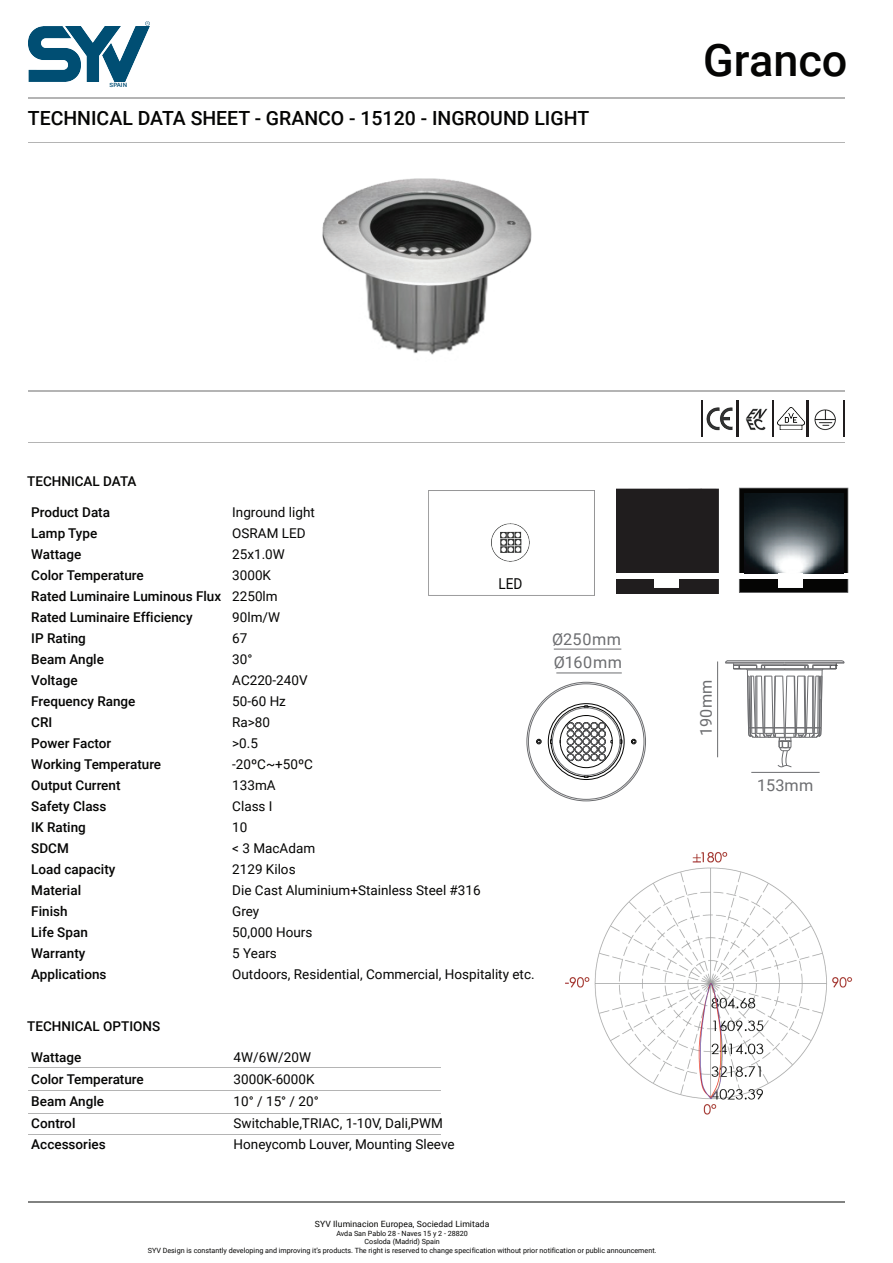
<style>
.page{position:relative;width:893px;height:1263px;background:#fff}
.page>*{position:absolute;margin:0;border:0;box-sizing:border-box;transform-origin:0 0}
.t1{font:500 45px "Roboto";color:#050504}
.t2{font:500 19.5px "Roboto";color:#050504}
.t3{font:16.2px/23.5px "Roboto";letter-spacing:.02em;color:#6c6d70}
.t4{font:15px "Roboto";color:#050504;scale:.91 1}
.t5{font:500 13.5px/21px "Roboto";color:#050504}
.t6{font:13.5px/21px "Roboto";color:#050504}
.t7{font:8.55px "Roboto";letter-spacing:.01em;color:#050504}
.t8{font:7.2px/8.6px "Roboto";color:#050504;text-align:center}
.t9{font:500 5.85px "Roboto";color:#004e74;scale:1.07 1}
</style>
<div class="page">
<img style="left:707px;top:407px;width:26px;height:24px">
<img style="left:777px;top:408px;width:27px;height:21px">
<img style="left:745px;top:408px;width:23px;height:23px">
<img style="left:737px;top:401px;width:1px;height:36px">
<img style="left:772px;top:401px;width:1px;height:36px">
<img style="left:807px;top:401px;width:1px;height:36px">
<img style="left:843px;top:401px;width:1px;height:36px">
<img style="left:701px;top:401px;width:1px;height:36px">
<img style="left:814px;top:409px;width:22px;height:22px">
<img style="left:120px;top:26px;width:30px;height:56px">
<img style="left:80px;top:26px;width:40px;height:56px">
<img style="left:29px;top:26px;width:51px;height:56px">
<svg style="left:146px;top:21px;width:4px;height:4px"></svg>
<img style="left:428px;top:491px;width:167px;height:105px">
<div style="left:617px;top:488px;width:101px;height:105px;background:#201d1e"></div>
<img style="left:617px;top:574px;width:101px;height:5px">
<svg style="left:739px;top:488px;width:109px;height:105px;background:#1b1b1a"></svg>
<img style="left:739px;top:573px;width:109px;height:5px">
<img style="left:744px;top:493px;width:99px;height:80px">
<img style="left:655px;top:574px;width:23px;height:13px">
<img style="left:779px;top:574px;width:23px;height:13px">
<img style="left:322px;top:178px;width:210px;height:177px">
<div style="left:548px;top:703px;width:76px;height:77px;border:1px solid #050504;border-radius:50%"></div>
<svg style="left:550px;top:706px;width:72px;height:72px"></svg>
<svg style="left:536px;top:739px;width:5px;height:5px"></svg>
<svg style="left:631px;top:739px;width:5px;height:5px"></svg>
<hr style="left:725px;top:662px;width:60px;height:1px;background:#6c6d70">
<hr style="left:727px;top:660px;width:115px;height:1px;background:#6c6d70">
<hr style="left:725px;top:663px;width:60px;height:1px;background:#6c6d70">
<svg style="left:733px;top:660px;width:112px;height:107px"></svg>
<hr style="left:554px;top:649px;width:67px;height:1px;background:#6c6d70">
<hr style="left:556px;top:673px;width:66px;height:1px;background:#6c6d70">
<hr style="left:717px;top:661px;width:1px;height:96px;background:#6c6d70">
<hr style="left:751px;top:772px;width:69px;height:1px;background:#6c6d70">
<img style="left:565px;top:852px;width:288px;height:263px">
<img style="left:492px;top:523px;width:37px;height:38px">
<p class="t9" style="left:110px;top:81px;width:18px">SPAIN</p>
<h2 class="t2" style="left:28px;top:105px;width:563px">TECHNICAL DATA SHEET - GRANCO - 15120 - INGROUND LIGHT</h2>
<h1 class="t1" style="left:703px;top:28px;width:146px">Granco</h1>
<p class="t5" style="left:27px;top:470px;width:111px">TECHNICAL DATA</p>
<p class="t5" style="left:31px;top:501px;width:191px">Product Data<br>Lamp Type<br>Wattage<br>Color Temperature<br>Rated Luminaire Luminous Flux<br>Rated Luminaire Efficiency<br>IP Rating<br>Beam Angle<br>Voltage<br>Frequency Range<br>CRI<br>Power Factor<br>Working Temperature<br>Output Current<br>Safety Class<br>IK Rating<br>SDCM<br>Load capacity<br>Material<br>Finish<br>Life Span<br>Warranty<br>Applications</p>
<p class="t5" style="left:27px;top:1015px;width:135px">TECHNICAL OPTIONS</p>
<p class="t5" style="left:31px;top:1046px;width:114px;line-height:21.8px">Wattage<br>Color Temperature<br>Beam Angle<br>Control<br>Accessories</p>
<p class="t6" style="left:234px;top:1046px;width:222px;line-height:21.8px">4W/6W/20W<br>3000K-6000K<br>10° / 15° / 20°<br>Switchable,TRIAC, 1-10V, Dali,PWM<br>Honeycomb Louver, Mounting Sleeve</p>
<p class="t6" style="left:232px;top:501px;width:304px">Inground light<br>OSRAM LED<br>25x1.0W<br>3000K<br>2250lm<br>90lm/W<br>67<br>30°<br>AC220-240V<br>50-60 Hz<br>Ra&gt;80<br>&gt;0.5<br>-20ºC~+50ºC<br>133mA<br>Class I<br>10<br>&lt; 3 MacAdam<br>2129 Kilos<br>Die Cast Aluminium+Stainless Steel #316<br>Grey<br>50,000 Hours<br>5 Years<br>Outdoors, Residential, Commercial, Hospitality etc.</p>
<p class="t4" style="left:498px;top:573px;width:28px">LED</p>
<p class="t3" style="left:552px;top:627px;width:71px">Ø250mm<br>Ø160mm</p>
<p class="t7" style="left:315px;top:1218px;width:176px">SYV Iluminacion Europea, Sociedad Limitada</p>
<p class="t8" style="left:148px;top:1228px;width:510px">Avda San Pablo 28 - Naves 15 y 2 - 28820<br>Cosloda (Madrid) Spain<br>SYV Design is constantly developing and improving it’s products. The right is reserved to change specification without prior notification or public announcement.</p>
<p class="t3" style="left:694px;top:736px;width:58px;rotate:-90deg">190mm</p>
<p class="t3" style="left:757px;top:772px;width:58px">153mm</p>
</div>
